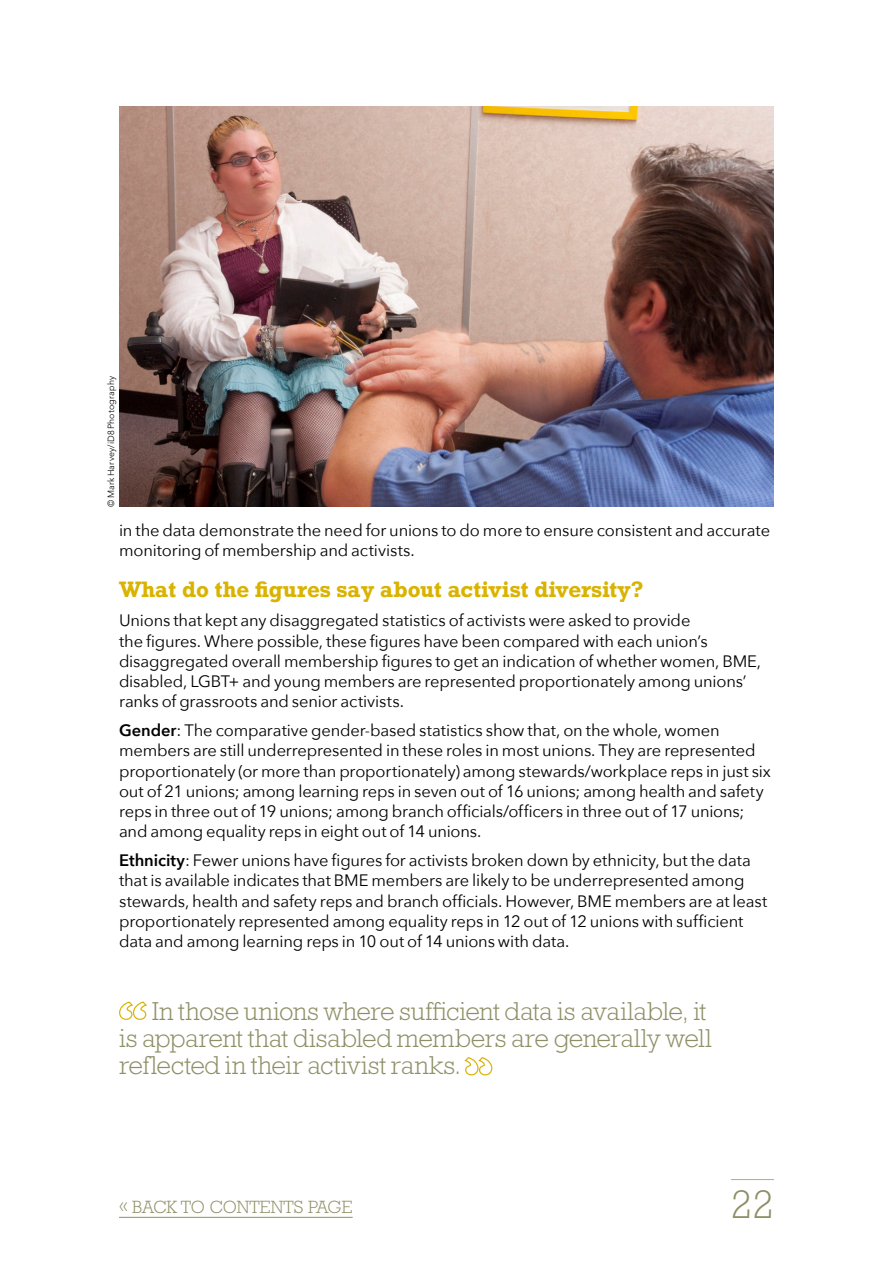
<style>
.page{position:relative;width:893px;height:1263px;background:#fff}
.page>*{position:absolute;margin:0;border:0;box-sizing:border-box;transform-origin:0 0}
.t1{font:300 40.5px "Rockwell Std";color:#8e8f66}
.t2{font:300 26.25px/27px "Rockwell Std";letter-spacing:-.015em;color:#8e8f66}
.t3{font:700 21px "Rockwell";color:#dab300}
.t4{font:300 18px "Rockwell Std";color:#8e8f66}
.Text{font:16.5px/20.2px "Avenir Next";letter-spacing:-.01em;color:#000}
.Photo_credit{font:300 9px "Avenir";letter-spacing:.015em;color:#000}
.s1{font-weight:600}
</style>
<div class="page">
<hr style="left:731px;top:1179px;width:43px;height:1px;background:#dab300">
<hr style="left:119px;top:1217px;width:234px;height:1px;background:#8e8f66">
<svg style="left:119px;top:1001px;width:28px;height:19px"></svg>
<svg style="left:464px;top:1057px;width:29px;height:19px"></svg>
<img style="left:119px;top:106px;width:655px;height:401px">
<p class="Photo_credit" style="left:106px;top:507px;width:133px;rotate:-90deg">© Mark Harvey/iD8 Photography</p>
<p class="Text" style="left:119px;top:519px;width:652px">in the data demonstrate the need for unions to do more to ensure consistent and accurate monitoring of membership and activists.</p>
<p class="t3" style="left:119px;top:576px;width:526px">What do the figures say about activist diversity?</p>
<p class="Text" style="left:119px;top:610px;width:643px">Unions that kept any disaggregated statistics of activists were asked to provide<br>the figures. Where possible, these figures have been compared with each union’s disaggregated overall membership figures to get an indication of whether women, BME, disabled, LGBT+ and young members are represented proportionately among unions’ ranks of grassroots and senior activists.</p>
<p class="Text" style="left:119px;top:719px;width:653px"><span class="s1">Gender</span>: The comparative gender-based statistics show that, on the whole, women members are still underrepresented in these roles in most unions. They are represented proportionately (or more than proportionately) among stewards/workplace reps in just six out of 21 unions; among learning reps in seven out of 16 unions; among health and safety reps in three out of 19 unions; among branch officials/officers in three out of 17 unions; and among equality reps in eight out of 14 unions.</p>
<p class="Text" style="left:119px;top:849px;width:650px"><span class="s1">Ethnicity</span>: Fewer unions have figures for activists broken down by ethnicity, but the data that is available indicates that BME members are likely to be underrepresented among stewards, health and safety reps and branch officials. However, BME members are at least proportionately represented among equality reps in 12 out of 12 unions with sufficient data and among learning reps in 10 out of 14 unions with data.</p>
<p class="t2" style="left:119px;top:997px;width:594px;text-indent:33px">In those unions where sufficient data is available, it is apparent that disabled members are generally well reflected in their activist ranks.</p>
<p class="t4" style="left:119px;top:1196px;width:235px">« BACK TO CONTENTS PAGE</p>
<h1 class="t1" style="left:731px;top:1181px;width:45px">22</h1>
</div>
